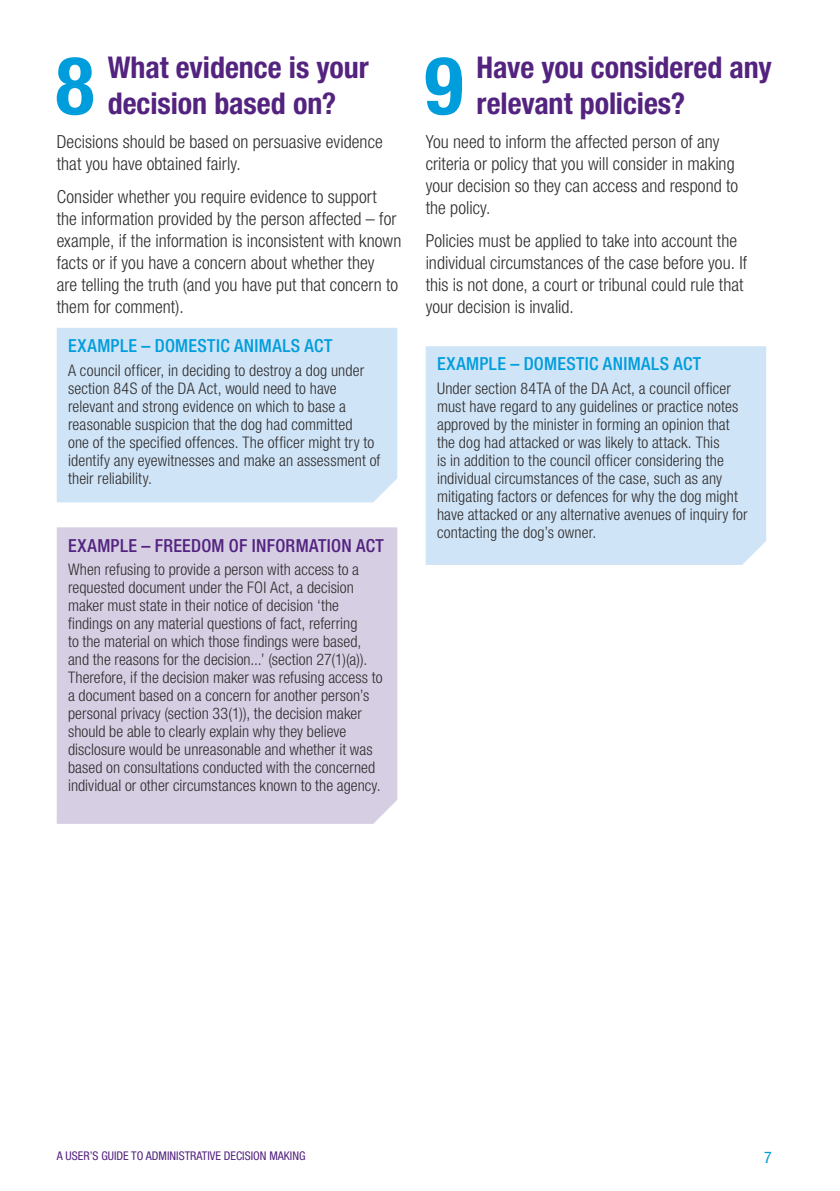
<style>
.page{position:relative;width:840px;height:1191px;background:#fff}
.page>*{position:absolute;margin:0;border:0;box-sizing:border-box;transform-origin:0 0}
.t1{font:700 condensed 80.4px "Helvetica Neue LT Std";color:#009ddc}
.t2{font:700 condensed 30px/36px "Helvetica Neue LT Std";color:#53237f}
.t3{font:300 condensed 18px/22px "Helvetica Neue LT Std";letter-spacing:.005em;color:#302d2e}
.t4{font:500 condensed 18px "Helvetica Neue LT Std";letter-spacing:.02em;color:#009ddc}
.t5{font:500 condensed 18px "Helvetica Neue LT Std";letter-spacing:.015em;color:#53237f}
.t6{font:300 condensed 16px/18px "Helvetica Neue LT Std";letter-spacing:.005em;color:#302d2e}
.t7{font:condensed 16px "Helvetica Neue LT Std";color:#009ddc}
.t8{font:condensed 12px "Helvetica Neue LT Std";color:#53237f}
</style>
<div class="page">
<div style="left:57px;top:328px;width:340px;height:174px;background:#cfe4f6"></div>
<div style="left:57px;top:527px;width:340px;height:297px;background:#d6cfe4"></div>
<div style="left:425px;top:346px;width:340px;height:219px;background:#cfe4f6"></div>
<h1 class="t1" style="left:56px;top:37px;width:40px">8</h1>
<h2 class="t2" style="left:108px;top:49px;width:262px">What evidence is your decision based on?</h2>
<p class="t3" style="left:57px;top:130px;width:327px">Decisions should be based on persuasive evidence that you have obtained fairly.</p>
<p class="t3" style="left:57px;top:185px;width:346px">Consider whether you require evidence to support the information provided by the person affected – for example, if the information is inconsistent with known facts or if you have a concern about whether they<br>are telling the truth (and you have put that concern to them for comment).</p>
<p class="t4" style="left:68px;top:335px;width:265px">EXAMPLE – DOMESTIC ANIMALS ACT</p>
<p class="t6" style="left:68px;top:361px;width:314px">A council officer, in deciding to destroy a dog under section 84S of the DA Act, would need to have relevant and strong evidence on which to base a reasonable suspicion that the dog had committed<br>one of the specified offences. The officer might try to identify any eyewitnesses and make an assessment of their reliability.</p>
<p class="t5" style="left:68px;top:534px;width:317px">EXAMPLE – FREEDOM OF INFORMATION ACT</p>
<p class="t6" style="left:68px;top:560px;width:316px">When refusing to provide a person with access to a requested document under the FOI Act, a decision maker must state in their notice of decision ‘the findings on any material questions of fact, referring<br>to the material on which those findings were based, and the reasons for the decision...’ (section 27(1)(a)).<br>Therefore, if the decision maker was refusing access to a document based on a concern for another person’s personal privacy (section 33(1)), the decision maker should be able to clearly explain why they believe disclosure would be unreasonable and whether it was based on consultations conducted with the concerned individual or other circumstances known to the agency.</p>
<h1 class="t1" style="left:424px;top:37px;width:40px">9</h1>
<h2 class="t2" style="left:476px;top:49px;width:296px">Have you considered any relevant policies?</h2>
<p class="t3" style="left:425px;top:130px;width:314px">You need to inform the affected person of any criteria or policy that you will consider in making your decision so they can access and respond to the policy.</p>
<p class="t3" style="left:425px;top:229px;width:323px">Policies must be applied to take into account the individual circumstances of the case before you. If this is not done, a court or tribunal could rule that your decision is invalid.</p>
<p class="t4" style="left:437px;top:353px;width:265px">EXAMPLE – DOMESTIC ANIMALS ACT</p>
<p class="t6" style="left:437px;top:379px;width:312px">Under section 84TA of the DA Act, a council officer must have regard to any guidelines or practice notes approved by the minister in forming an opinion that the dog had attacked or was likely to attack. This<br>is in addition to the council officer considering the individual circumstances of the case, such as any mitigating factors or defences for why the dog might have attacked or any alternative avenues of inquiry for contacting the dog’s owner.</p>
<p class="t8" style="left:57px;top:1148px;width:249px">A USER’S GUIDE TO ADMINISTRATIVE DECISION MAKING</p>
<p class="t7" style="left:763px;top:1147px;width:9px">7</p>
</div>
